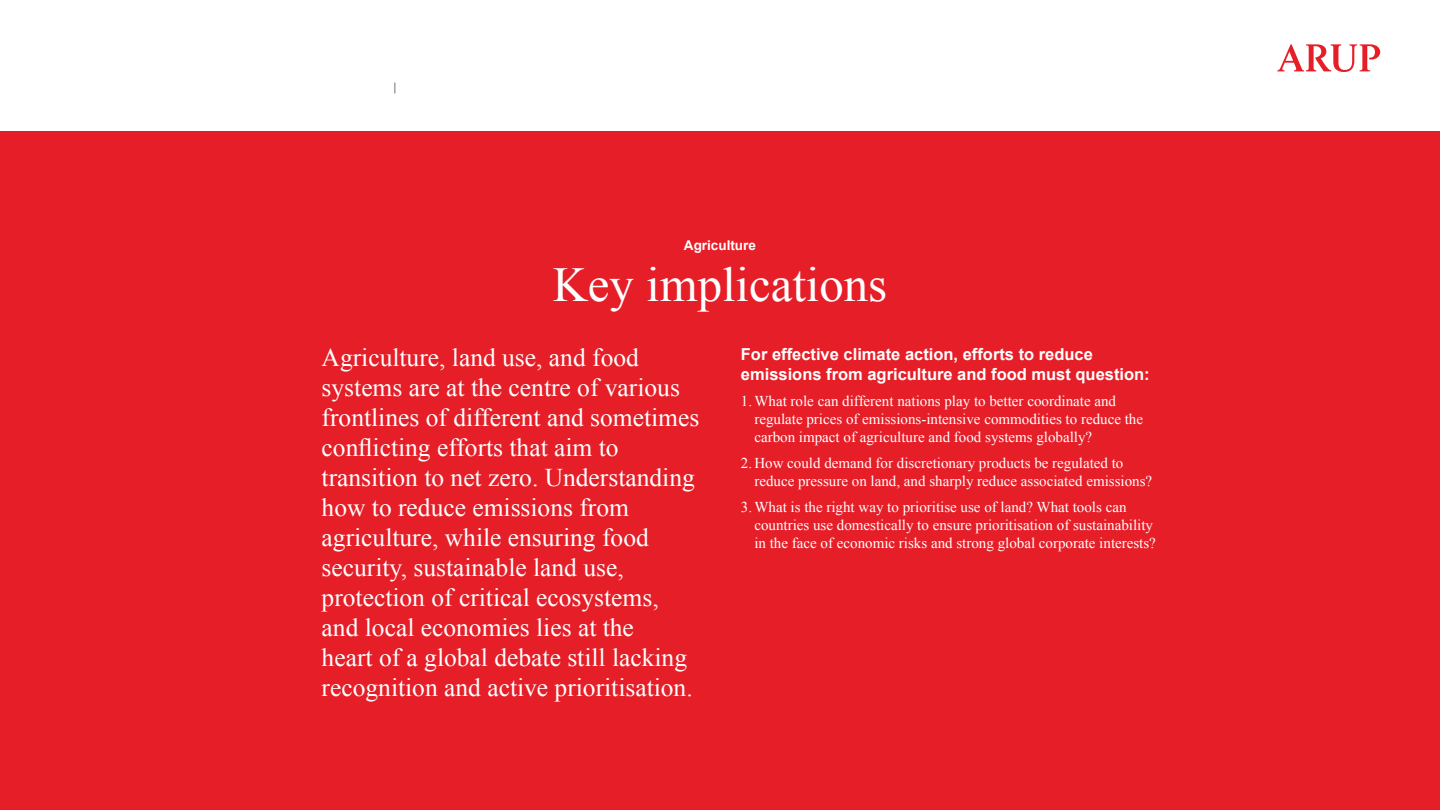
<style>
.page{position:relative;width:1440px;height:810px;background:#fff}
.page>*{position:absolute;margin:0;border:0;box-sizing:border-box;transform-origin:0 0}
.t1{font:48.75px "Times New Roman";color:#fff}
.t2{font:25.5px/30px "Times New Roman";color:#fff}
.t3{font:700 16.5px/19.5px "Arial";color:#fff}
.t4{font:15px/18px "Times New Roman";color:#fff}
.t5{font:700 13.5px "Arial";color:#fff}
.t6{font:12px "Times New Roman";color:#000}
</style>
<div class="page">
<svg style="left:1277px;top:44px;width:103px;height:28px"></svg>
<div style="left:0;top:131px;width:1440px;height:679px;background:#e61e28"></div>
<p class="t6" style="left:394px;top:79px;width:4px">|</p>
<p class="t5" style="left:684px;top:236px;width:74px">Agriculture</p>
<h1 class="t1" style="left:553px;top:252px;width:336px">Key implications</h1>
<p class="t2" style="left:322px;top:342px;width:379px">Agriculture, land use, and food systems are at the centre of various frontlines of different and sometimes conflicting efforts that aim to transition to net zero. Understanding how to reduce emissions from agriculture, while ensuring food security, sustainable land use, protection of critical ecosystems, and local economies lies at the<br>heart of a global debate still lacking recognition and active prioritisation.</p>
<p class="t3" style="left:741px;top:345px;width:410px">For effective climate action, efforts to reduce emissions from agriculture and food must question:</p>
<p class="t4" style="left:754px;top:392px;width:390px;text-indent:-14px">1.What role can different nations play to better coordinate and regulate prices of emissions-intensive commodities to reduce the carbon impact of agriculture and food systems globally?</p>
<p class="t4" style="left:754px;top:454px;width:399px;text-indent:-14px">2. How could demand for discretionary products be regulated to reduce pressure on land, and sharply reduce associated emissions?</p>
<p class="t4" style="left:754px;top:498px;width:403px;text-indent:-14px">3.What is the right way to prioritise use of land? What tools can countries use domestically to ensure prioritisation of sustainability in the face of economic risks and strong global corporate interests?</p>
</div>
